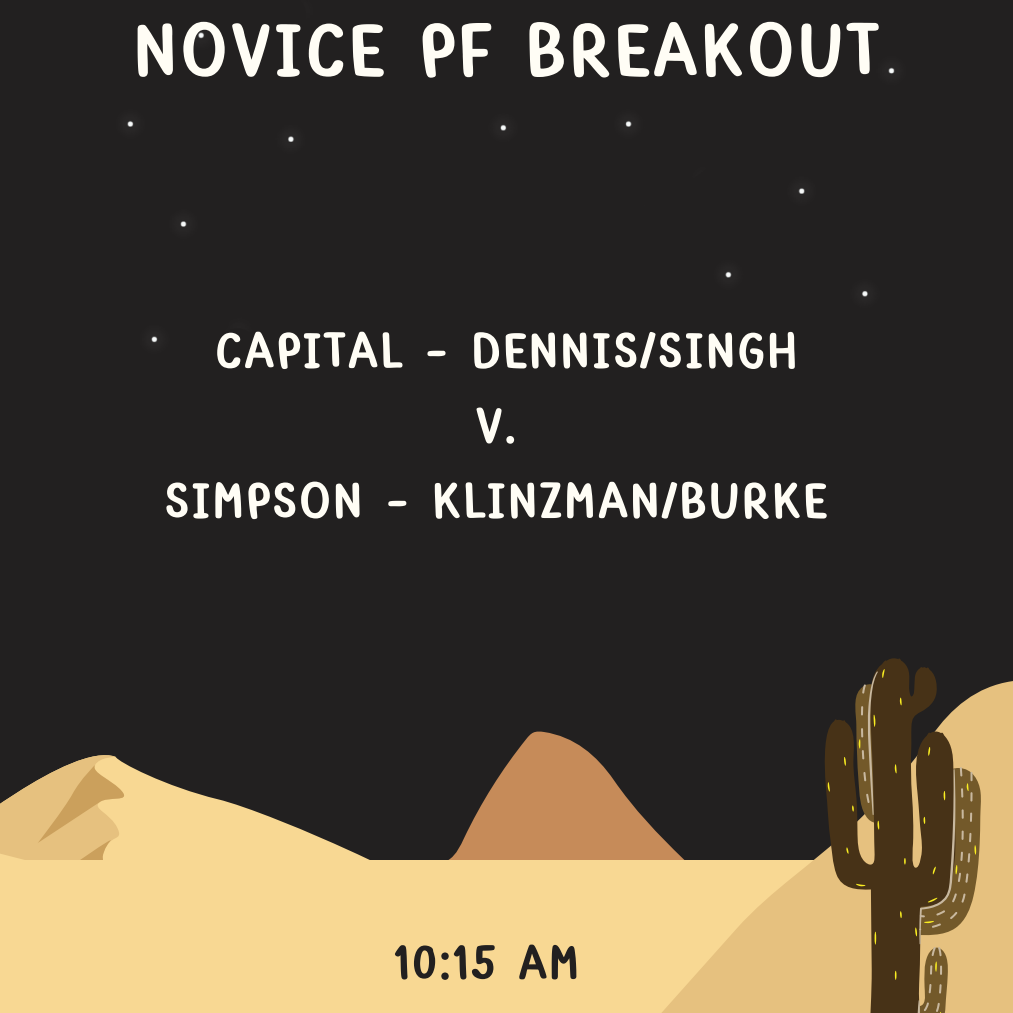
<style>
.page{position:relative;width:1013px;height:1013px;background:#fff}
.page>*{position:absolute;margin:0;border:0;box-sizing:border-box;transform-origin:0 0}
.t1{font:700 80px "Yvesyvesdrawing";color:#fffdf5}
.t2{font:700 53.75px "Yvesyvesdrawing";color:#fffdf5}
.t3{font:700 51.25px "Yvesyvesdrawing";color:#222020}
</style>
<div class="page">
<div style="left:0;top:0;width:1012px;height:1012px;background:#222020"></div>
<svg style="left:515px;top:731px;width:74px;height:23px;fill:#c68b59"></svg>
<svg style="left:153px;top:754px;width:436px;height:106px"></svg>
<svg style="left:0;top:755px;width:153px;height:105px"></svg>
<div style="left:0;top:860px;width:1012px;height:152px;background:#f8d893"></div>
<svg style="left:589px;top:681px;width:423px;height:331px"></svg>
<svg style="left:976px;top:683px;width:4px;height:329px"></svg>
<svg style="left:824px;top:681px;width:3px;height:331px"></svg>
<svg style="left:878px;top:658px;width:51px;height:11px"></svg>
<svg style="left:827px;top:669px;width:149px;height:343px;background:#745c37"></svg>
<h1 class="t1" style="left:132px;top:17px;width:750px">NOVICE PF BREAKOUT</h1>
<p class="t2" style="left:214px;top:328px;width:586px">CAPITAL - DENNIS/SINGH</p>
<p class="t2" style="left:474px;top:403px;width:44px">V.</p>
<p class="t2" style="left:163px;top:478px;width:666px">SIMPSON - KLINZMAN/BURKE</p>
<p class="t3" style="left:393px;top:941px;width:189px">10:15 AM</p>
</div>
